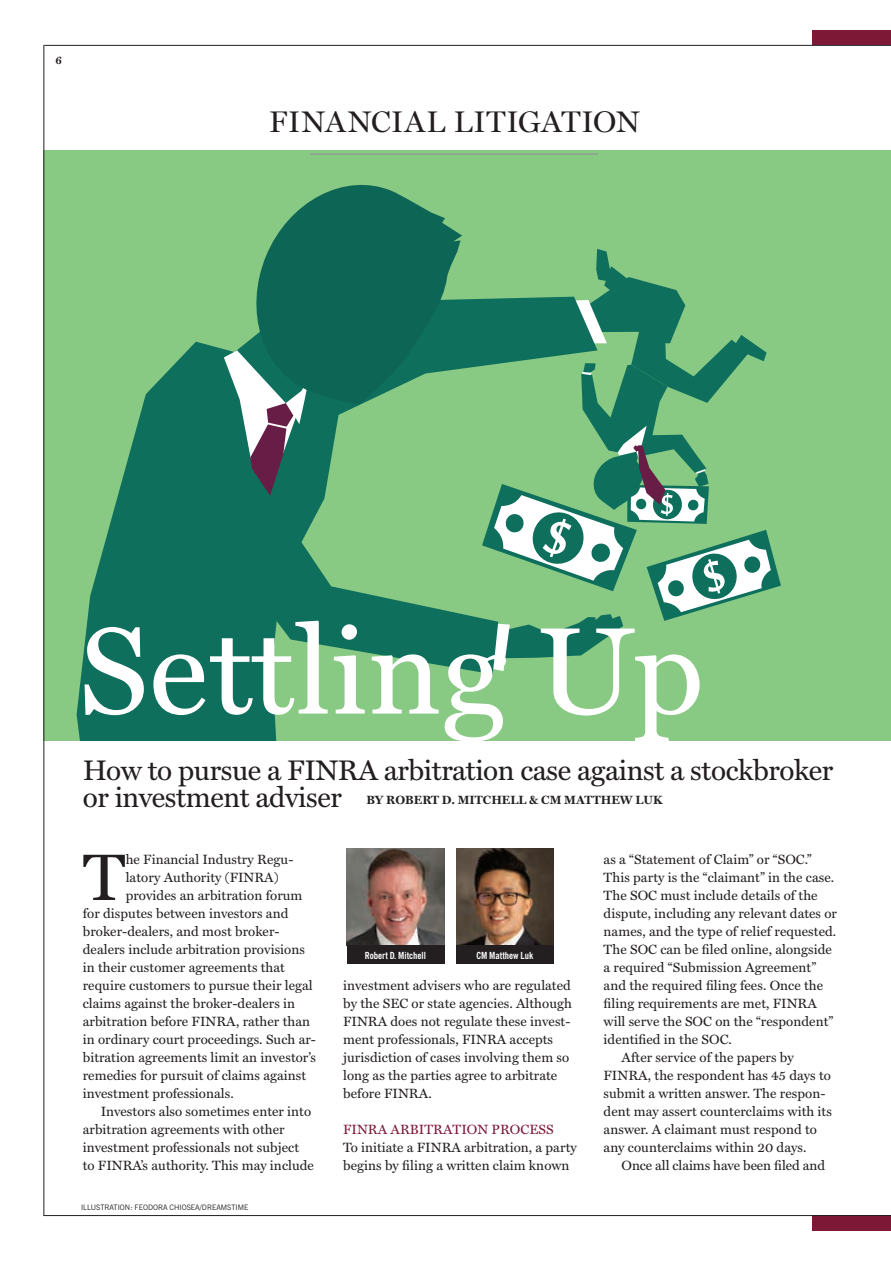
<style>
.page{position:relative;width:891px;height:1269px;background:#fff}
.page>*{position:absolute;margin:0;border:0;box-sizing:border-box;transform-origin:0 0}
.t1{font:124.5px "Miller Text";letter-spacing:.005em;color:#fff}
.t2{font:66.15px "Miller Text";color:#231f20}
.t3{font:30px "Miller Display";letter-spacing:.025em;color:#231f20}
.t4{font:28.5px/27px "Miller Text";letter-spacing:-.015em;color:#231f20}
.t5{font:13.5px/18px "Miller Text";letter-spacing:.005em;color:#231f20}
.t6{font:13.5px "Miller Text";letter-spacing:.005em;color:#7d1937}
.t7{font:700 12px "Miller Text";letter-spacing:.005em;color:#231f20}
.t8{font:700 10.5px "Miller Text";color:#231f20}
.t9{font:700 condensed 9.75px "News Gothic BT";letter-spacing:.005em;color:#fff}
.t10{font:7.5px "News Gothic BT";letter-spacing:.005em;color:#231f20}
</style>
<div class="page">
<div style="left:44px;top:151px;width:847px;height:590px;background:#88c983"></div>
<svg style="left:77px;top:299px;width:416px;height:442px"></svg>
<svg style="left:470px;top:249px;width:311px;height:422px"></svg>
<svg style="left:217px;top:315px;width:104px;height:107px"></svg>
<svg style="left:243px;top:184px;width:219px;height:221px;fill:#0d6655"></svg>
<svg style="left:179px;top:422px;width:319px;height:252px;fill:#0e6f5d"></svg>
<hr style="left:44px;top:45px;width:1px;height:1171px;background:#231f20">
<hr style="left:44px;top:45px;width:847px;height:1px;background:#231f20">
<div style="left:813px;top:30px;width:78px;height:15px;background:#7d1937"></div>
<div style="left:813px;top:1216px;width:78px;height:15px;background:#7d1937"></div>
<hr style="left:44px;top:1215px;width:847px;height:1px;background:#231f20">
<img style="left:347px;top:848px;width:97px;height:98px">
<div style="left:347px;top:946px;width:97px;height:18px;background:#231f20"></div>
<img style="left:456px;top:848px;width:98px;height:98px">
<div style="left:456px;top:946px;width:98px;height:18px;background:#231f20"></div>
<hr style="left:310px;top:154px;width:288px;height:1px;background:#8d8f92">
<p class="t8" style="left:56px;top:54px;width:8px">6</p>
<h3 class="t3" style="left:269px;top:105px;width:372px">FINANCIAL LITIGATION</h3>
<h1 class="t1" style="left:79px;top:599px;width:626px">Settling Up</h1>
<h3 class="t4" style="left:83px;top:758px;width:752px">How to pursue a FINRA arbitration case against a stockbroker or investment adviser</h3>
<p class="t7" style="left:366px;top:793px;width:298px">BY ROBERT D. MITCHELL &amp; CM MATTHEW LUK</p>
<h2 class="t2" style="left:83px;top:839px;width:44px">T</h2>
<p class="t5" style="left:126px;top:851px;width:169px">he Financial Industry Regu-</p>
<p class="t5" style="left:126px;top:869px;width:154px">latory Authority (FINRA)</p>
<p class="t5" style="left:126px;top:887px;width:178px">provides an arbitration forum</p>
<p class="t5" style="left:83px;top:905px;width:207px">for disputes between investors and</p>
<p class="t5" style="left:83px;top:923px;width:198px">broker-dealers, and most broker-</p>
<p class="t5" style="left:83px;top:941px;width:224px">dealers include arbitration provisions</p>
<p class="t5" style="left:83px;top:959px;width:204px">in their customer agreements that</p>
<p class="t5" style="left:83px;top:977px;width:231px">require customers to pursue their legal</p>
<p class="t5" style="left:83px;top:995px;width:214px">claims against the broker-dealers in</p>
<p class="t5" style="left:83px;top:1013px;width:229px">arbitration before FINRA, rather than</p>
<p class="t5" style="left:83px;top:1031px;width:235px">in ordinary court proceedings. Such ar-</p>
<p class="t5" style="left:83px;top:1049px;width:235px">bitration agreements limit an investor’s</p>
<p class="t5" style="left:83px;top:1067px;width:225px">remedies for pursuit of claims against</p>
<p class="t5" style="left:83px;top:1085px;width:153px">investment professionals.</p>
<p class="t5" style="left:101px;top:1103px;width:212px">Investors also sometimes enter into</p>
<p class="t5" style="left:83px;top:1121px;width:203px">arbitration agreements with other</p>
<p class="t5" style="left:83px;top:1139px;width:218px">investment professionals not subject</p>
<p class="t5" style="left:83px;top:1157px;width:233px">to FINRA’s authority. This may include</p>
<p class="t10" style="left:81px;top:1203px;width:169px">ILLUSTRATION: FEODORA CHIOSEA/DREAMSTIME</p>
<p class="t9" style="left:365px;top:949px;width:63px">Robert D. Mitchell</p>
<p class="t9" style="left:477px;top:949px;width:58px">CM Matthew Luk</p>
<p class="t5" style="left:343px;top:977px;width:230px">investment advisers who are regulated by the SEC or state agencies. Although FINRA does not regulate these invest&shy;ment professionals, FINRA accepts jurisdiction of cases involving them so long as the parties agree to arbitrate before FINRA.</p>
<p class="t6" style="left:343px;top:1122px;width:212px">FINRA ARBITRATION PROCESS</p>
<p class="t5" style="left:343px;top:1139px;width:235px">To initiate a FINRA arbitration, a party begins by filing a written claim known</p>
<p class="t5" style="left:604px;top:851px;width:210px">as a “Statement of Claim” or “SOC.”</p>
<p class="t5" style="left:604px;top:869px;width:232px">This party is the “claimant” in the case.</p>
<p class="t5" style="left:604px;top:887px;width:216px">The SOC must include details of the</p>
<p class="t5" style="left:604px;top:905px;width:235px">dispute, including any relevant dates or</p>
<p class="t5" style="left:604px;top:923px;width:234px">names, and the type of relief requested.</p>
<p class="t5" style="left:604px;top:941px;width:230px">The SOC can be filed online, alongside</p>
<p class="t5" style="left:604px;top:959px;width:214px">a required “Submission Agreement”</p>
<p class="t5" style="left:604px;top:977px;width:221px">and the required filing fees. Once the</p>
<p class="t5" style="left:604px;top:995px;width:215px">filing requirements are met, FINRA</p>
<p class="t5" style="left:604px;top:1013px;width:231px">will serve the SOC on the “respondent”</p>
<p class="t5" style="left:604px;top:1031px;width:130px">identified in the SOC.</p>
<p class="t5" style="left:622px;top:1049px;width:174px">After service of the papers by</p>
<p class="t5" style="left:604px;top:1067px;width:229px">FINRA, the respondent has 45 days to</p>
<p class="t5" style="left:604px;top:1085px;width:223px">submit a written answer. The respon-</p>
<p class="t5" style="left:604px;top:1103px;width:230px">dent may assert counterclaims with its</p>
<p class="t5" style="left:604px;top:1121px;width:215px">answer. A claimant must respond to</p>
<p class="t5" style="left:604px;top:1139px;width:204px">any counterclaims within 20 days.</p>
<p class="t5" style="left:622px;top:1157px;width:205px">Once all claims have been filed and</p>
</div>
